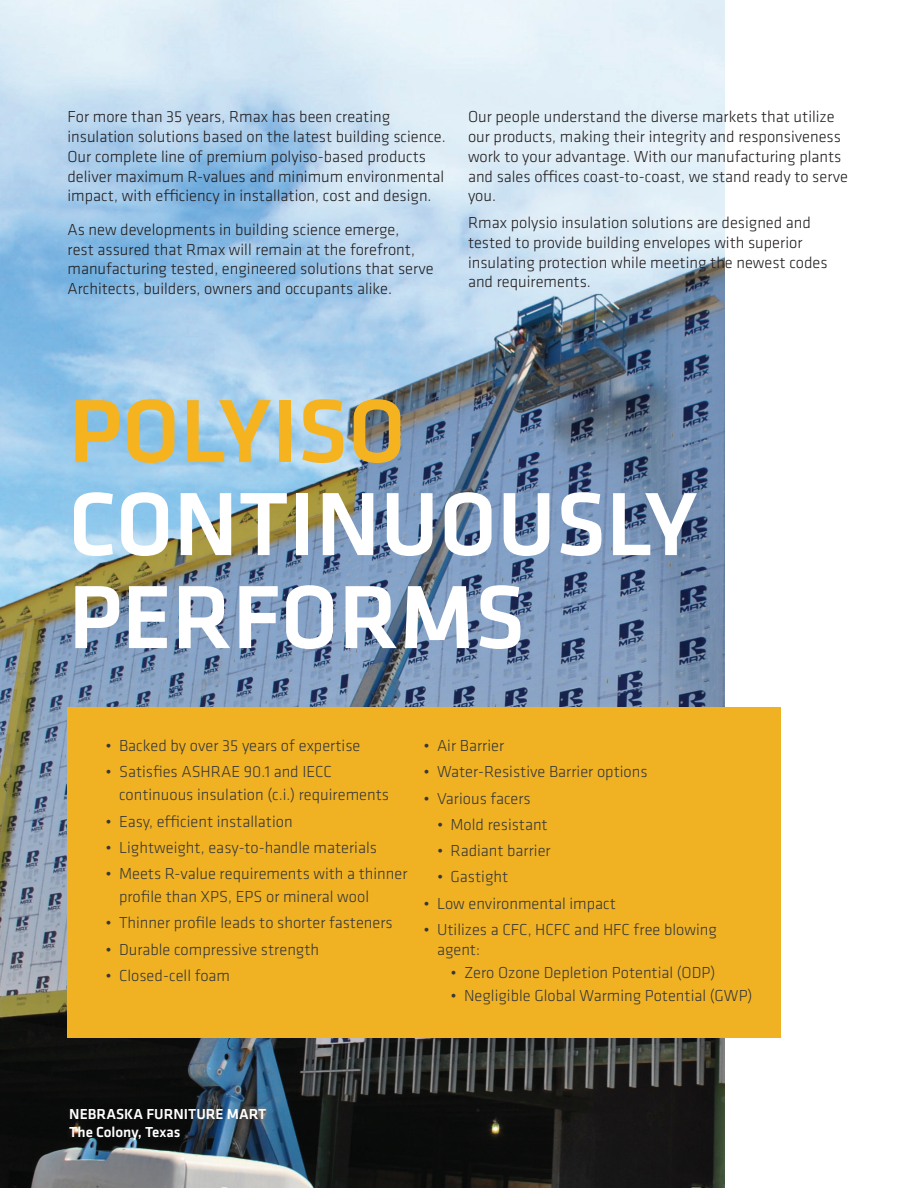
<style>
.page{position:relative;width:918px;height:1188px;background:#fff}
.page>*{position:absolute;margin:0;border:0;box-sizing:border-box;transform-origin:0 0}
.t1{font:500 93px/93px "Klavika";color:#fff}
.t2{font:500 93px "Klavika";color:#f5b320}
.t3{font:300 16.5px/19.8px "Klavika";color:#231f20}
.t4{font:300 16.5px/23.1px "Klavika";color:#383839}
.t5{font:500 15px/18px "Klavika";color:#fff}
</style>
<div class="page">
<img style="left:0;top:0;width:725px;height:1188px">
<div style="left:68px;top:707px;width:713px;height:331px;background:#f0b223"></div>
<p class="t3" style="left:68px;top:107px;width:380px">For more than 35 years, Rmax has been creating insulation solutions based on the latest building science.<br>Our complete line of premium polyiso-based products deliver maximum R-values and minimum environmental impact, with efficiency in installation, cost and design.</p>
<p class="t3" style="left:68px;top:219px;width:368px">As new developments in building science emerge,<br>rest assured that Rmax will remain at the forefront, manufacturing tested, engineered solutions that serve Architects, builders, owners and occupants alike.</p>
<p class="t3" style="left:468px;top:107px;width:382px">Our people understand the diverse markets that utilize our products, making their integrity and responsiveness work to your advantage. With our manufacturing plants and sales offices coast-to-coast, we stand ready to serve you.</p>
<p class="t3" style="left:468px;top:213px;width:361px">Rmax polysio insulation solutions are designed and tested to provide building envelopes with superior insulating protection while meeting the newest codes and requirements.</p>
<h1 class="t2" style="left:68px;top:368px;width:339px">POLYISO</h1>
<h1 class="t1" style="left:68px;top:475px;width:630px">CONTINUOUSLY<br>PERFORMS</h1>
<p class="t4" style="left:106px;top:734px;width:256px">• Backed by over 35 years of expertise</p>
<p class="t4" style="left:119px;top:760px;width:271px;text-indent:-13px">• Satisfies ASHRAE 90.1 and IECC continuous insulation (c.i.) requirements</p>
<p class="t4" style="left:106px;top:809px;width:189px">• Easy, efficient installation</p>
<p class="t4" style="left:106px;top:836px;width:273px">• Lightweight, easy-to-handle materials</p>
<p class="t4" style="left:119px;top:862px;width:290px;text-indent:-13px">• Meets R-value requirements with a thinner profile than XPS, EPS or mineral wool</p>
<p class="t4" style="left:106px;top:911px;width:289px">• Thinner profile leads to shorter fasteners</p>
<p class="t4" style="left:106px;top:938px;width:215px">• Durable compressive strength</p>
<p class="t4" style="left:106px;top:964px;width:126px">• Closed-cell foam</p>
<p class="t4" style="left:424px;top:734px;width:82px">• Air Barrier</p>
<p class="t4" style="left:424px;top:760px;width:225px">• Water-Resistive Barrier options</p>
<p class="t4" style="left:424px;top:786px;width:109px">• Various facers</p>
<p class="t4" style="left:437px;top:813px;width:112px">• Mold resistant</p>
<p class="t4" style="left:437px;top:839px;width:115px">• Radiant barrier</p>
<p class="t4" style="left:437px;top:865px;width:73px">• Gastight</p>
<p class="t4" style="left:424px;top:891px;width:194px">• Low environmental impact</p>
<p class="t4" style="left:437px;top:919px;width:281px;line-height:19.8px;text-indent:-13px">• Utilizes a CFC, HCFC and HFC free blowing agent:</p>
<p class="t4" style="left:451px;top:961px;width:266px">• Zero Ozone Depletion Potential (ODP)</p>
<p class="t4" style="left:451px;top:984px;width:304px">• Negligible Global Warming Potential (GWP)</p>
<p class="t5" style="left:69px;top:1105px;width:198px">NEBRASKA FURNITURE MART<br>The Colony, Texas</p>
</div>
